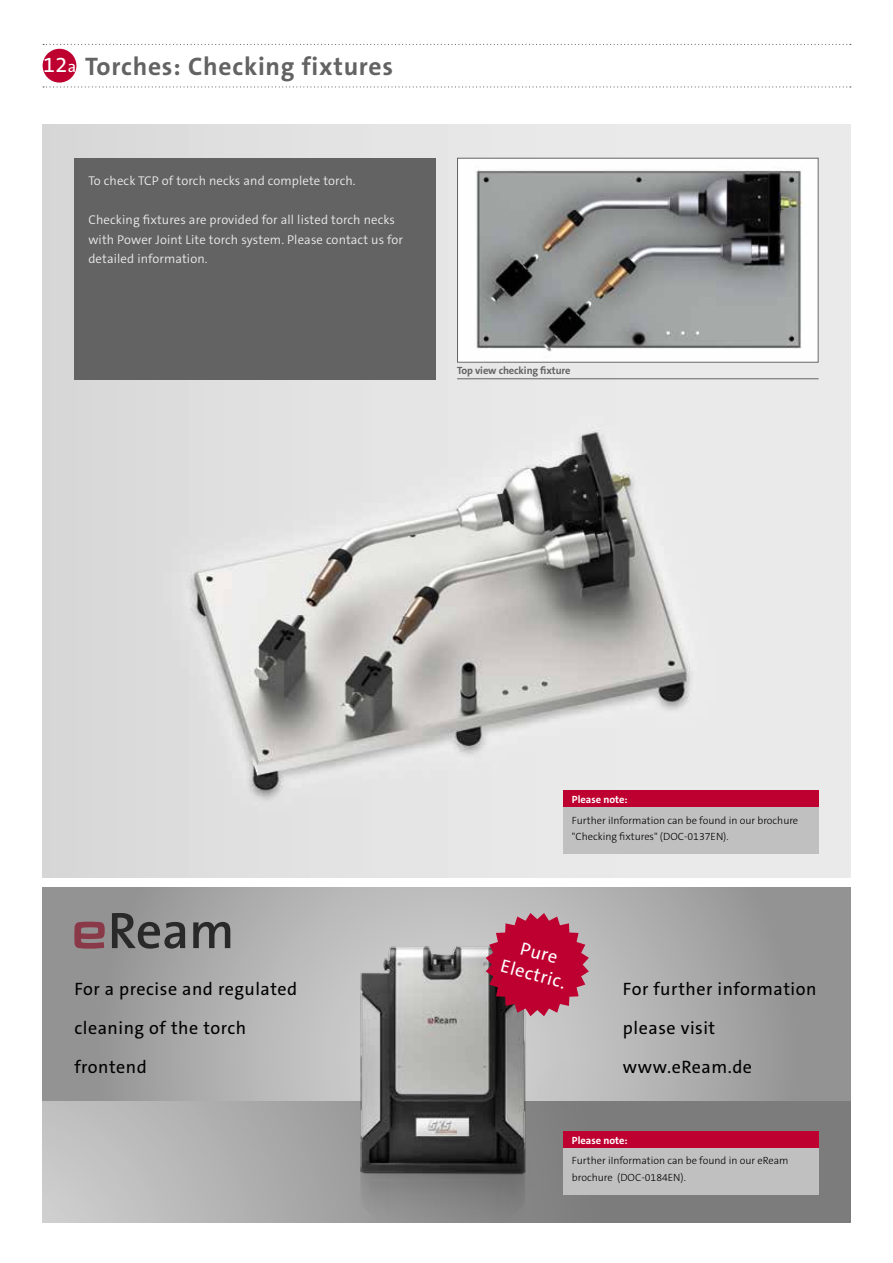
<style>
.page{position:relative;width:893px;height:1263px;background:#fff}
.page>*{position:absolute;margin:0;border:0;box-sizing:border-box;transform-origin:0 0}
.t1{font:700 25.5px "The Sans C5";letter-spacing:.03em;color:#636363}
.t2{font:18.45px/22px "The Sans C5";color:#fff;text-align:center}
.t3{font:18px/39px "The Sans C5";letter-spacing:.03em;color:#000}
.t4{font:300 12.75px/19.5px "The Sans C5";letter-spacing:.01em;color:#ebebeb}
.t5{font:300 10.5px/16.5px "The Sans C5";color:#000}
.t6{font:700 10.5px "The Sans C5";letter-spacing:-.01em;color:#636363}
.t7{font:700 10.5px "The Sans C5";color:#fff}
.s1{font-weight:400;font-size:21.6px;color:#fff}
.s2{font-weight:400;font-size:16.2px;color:#fff}
</style>
<div class="page">
<img style="left:43px;top:125px;width:807px;height:753px">
<img style="left:459px;top:160px;width:358px;height:201px">
<div style="left:457px;top:158px;width:362px;height:205px;border:1px solid #636363"></div>
<div style="left:74px;top:158px;width:362px;height:222px;background:#636363"></div>
<svg style="left:43px;top:44px;width:808px;height:1px"></svg>
<svg style="left:43px;top:86px;width:808px;height:2px"></svg>
<div style="left:43px;top:49px;width:33px;height:34px;background:#be0030;border-radius:50%"></div>
<hr style="left:457px;top:378px;width:362px;height:1px;background:#636363">
<svg style="left:43px;top:887px;width:807px;height:214px;background:#a7a7a7"></svg>
<svg style="left:43px;top:1101px;width:807px;height:121px;background:#a2a2a2"></svg>
<img style="left:319px;top:917px;width:251px;height:305px">
<svg style="left:486px;top:913px;width:103px;height:103px;background:#b53152"></svg>
<svg style="left:112px;top:913px;width:73px;height:36px;background:#696969"></svg>
<svg style="left:193px;top:922px;width:37px;height:26px"></svg>
<svg style="left:74px;top:922px;width:31px;height:27px"></svg>
<div style="left:563px;top:790px;width:256px;height:17px;background:#be0030"></div>
<div style="left:563px;top:807px;width:256px;height:47px;background:#c0c0c0"></div>
<div style="left:563px;top:1131px;width:256px;height:17px;background:#be0030"></div>
<div style="left:563px;top:1148px;width:256px;height:47px;background:#c0c0c0"></div>
<h1 class="t1" style="left:43px;top:50px;width:351px"><span class="s1">12</span><span class="s2">a</span> Torches: Checking fixtures</h1>
<p class="t4" style="left:88px;top:171px;width:269px">To check TCP of torch necks and complete torch.</p>
<p class="t4" style="left:88px;top:210px;width:316px">Checking fixtures are provided for all listed torch necks with Power Joint Lite torch system. Please contact us for detailed information.</p>
<p class="t6" style="left:457px;top:364px;width:115px">Top view checking fixture</p>
<p class="t7" style="left:572px;top:792px;width:57px">Please note:</p>
<p class="t5" style="left:572px;top:812px;width:228px">Further iInformation can be found in our brochure "Checking fixtures" (DOC-0137EN).</p>
<h2 class="t2" style="left:510px;top:933px;width:68px;rotate:15deg">Pure<br>Electric.</h2>
<h3 class="t3" style="left:74px;top:969px;width:224px">For a precise and regulated cleaning of the torch frontend</h3>
<h3 class="t3" style="left:623px;top:969px;width:195px">For further information please visit www.eReam.de</h3>
<p class="t7" style="left:572px;top:1133px;width:57px">Please note:</p>
<p class="t5" style="left:572px;top:1153px;width:218px">Further iInformation can be found in our eReam brochure (DOC-0184EN).</p>
</div>
